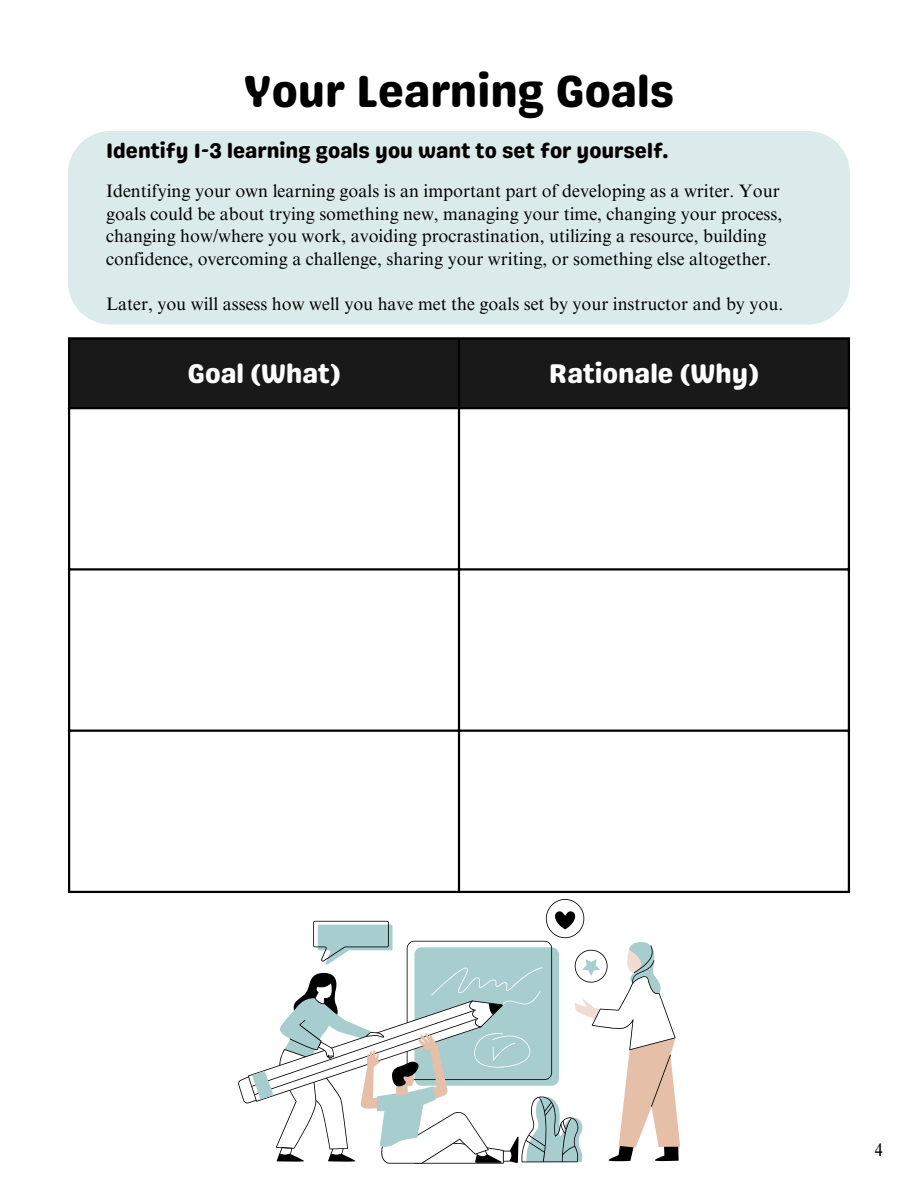
<style>
.page{position:relative;width:918px;height:1188px;background:#fff}
.page>*{position:absolute;margin:0;border:0;box-sizing:border-box;transform-origin:0 0}
.t1{font:45px "Genty Sans";color:#000}
.t2{font:27px "Genty Sans";color:#fff}
.t3{font:21px "Genty Sans";color:#000}
.t4{font:18px/22.5px "Times NRMT Pro";color:#000}
.t5{font:condensed 18px "Times NRMT Pro";color:#000}
</style>
<div class="page">
<svg style="left:238px;top:899px;width:442px;height:264px"></svg>
<div style="left:68px;top:131px;width:782px;height:194px;background:#dbeaeb"></div>
<div style="left:70px;top:340px;width:778px;height:67px;background:#191919"></div>
<hr style="left:68px;top:340px;width:2px;height:551px;background:#000">
<hr style="left:458px;top:340px;width:2px;height:551px;background:#000">
<hr style="left:848px;top:340px;width:2px;height:551px;background:#000">
<hr style="left:68px;top:337px;width:782px;height:3px;background:#000">
<hr style="left:68px;top:407px;width:782px;height:2px;background:#000">
<hr style="left:68px;top:568px;width:782px;height:3px;background:#000">
<hr style="left:68px;top:730px;width:782px;height:2px;background:#000">
<hr style="left:68px;top:891px;width:782px;height:2px;background:#000">
<p class="t1" style="left:244px;top:64px;width:432px">Your Learning Goals</p>
<h2 class="t3" style="left:106px;top:138px;width:564px">Identify 1-3 learning goals you want to set for yourself.</h2>
<p class="t4" style="left:106px;top:182px;width:678px">Identifying your own learning goals is an important part of developing as a writer. Your goals could be about trying something new, managing your time, changing your process, changing how/where you work, avoiding procrastination, utilizing a resource, building confidence, overcoming a challenge, sharing your writing, or something else altogether.</p>
<p class="t4" style="left:106px;top:295px;width:679px">Later, you will assess how well you have met the goals set by your instructor and by you.</p>
<p class="t2" style="left:188px;top:358px;width:154px">Goal (What)</p>
<p class="t2" style="left:549px;top:358px;width:211px">Rationale (Why)</p>
<h1 class="t5" style="left:875px;top:1144px;width:10px">4</h1>
</div>
